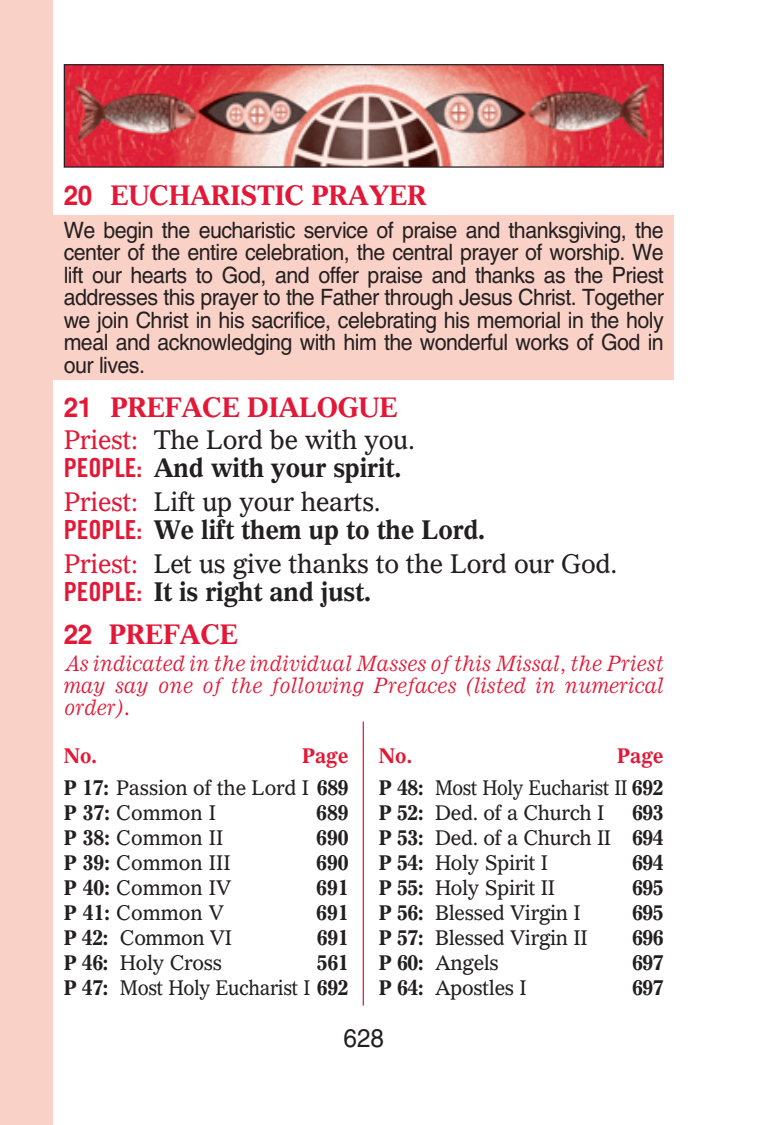
<style>
.page{position:relative;width:765px;height:1125px;background:#fff}
.page>*{position:absolute;margin:0;border:0;box-sizing:border-box;transform-origin:0 0}
.t1{font:700 27.5px "Gazette LH";letter-spacing:-.015em;color:#e31837;scale:.95 1}
.t2{font:700 26.25px/27.5px "Gazette LH";letter-spacing:-.015em;color:#231f20;scale:.95 1}
.t3{font:26.25px/27.5px "Gazette LH";letter-spacing:-.015em;color:#231f20;scale:.95 1}
.t4{font:25.5px "Helvetica";color:#231f20;scale:.95 1}
.t5{font:22.5px/22.5px "Helvetica";letter-spacing:-.025em;color:#231f20;text-align:justify;scale:.95 1}
.t6{font:italic 22px/22px "Ionic";letter-spacing:-.015em;color:#e31837;text-align:justify;scale:.95 1}
.t7{font:20.5px/25px "Gazette LH";letter-spacing:-.02em;color:#231f20;text-align:right;scale:.95 1}
.t8{font:20.5px "Gazette LH";color:#231f20;scale:.95 1}
.t9{font:700 20.5px "Gazette LH";letter-spacing:-.02em;color:#231f20;scale:.95 1}
.t10{font:20.5px/32.5px "Gazette LH";letter-spacing:-.02em;color:#231f20;text-align:right;scale:.88 1}
.t11{font:20.5px/25px "Gazette LH";letter-spacing:-.02em;color:#231f20;text-align:right;scale:.9 1}
.t12{font:700 20.5px "Gazette LH";color:#e31837;scale:.95 1}
.s1{font-family:"Helvetica"}
.s2{font-weight:400;color:#e31837}
.s3{font-weight:400}
.s4{font-family:"Trade Gothic Bold Cond Twenty";font-weight:400;color:#e31837}
.s5{color:#e31837}
.s6{font-family:"Trade Gothic Bold Cond Twenty";color:#e31837}
.s7{font-weight:700}
.s8{font-weight:700;color:#e31837}
</style>
<div class="page">
<div style="left:0;top:0;width:53px;height:1125px;background:#f9d1c6"></div>
<div style="left:38px;top:215px;width:636px;height:165px;background:#f9d1c6"></div>
<hr style="left:363px;top:721px;width:1px;height:285px;background:#e31837">
<img style="left:66px;top:66px;width:596px;height:100px">
<div style="left:64px;top:64px;width:600px;height:104px;border:1px solid #231f20"></div>
<p class="t1" style="left:64px;top:177px;width:384px"><span class="s1">20</span> EUCHARISTIC PRAYER</p>
<p class="t5" style="left:64px;top:219px;width:633px">We begin the eucharistic service of praise and thanksgiving, the center of the entire celebration, the central prayer of worship. We lift our hearts to God, and offer praise and thanks as the Priest addresses this prayer to the Father through Jesus Christ. Together we join Christ in his sacrifice, celebrating his memorial in the holy meal and acknowledging with him the wonderful works of God in our lives.</p>
<p class="t1" style="left:64px;top:389px;width:353px"><span class="s1">21</span> PREFACE DIALOGUE</p>
<p class="t2" style="left:64px;top:426px;width:371px"><span class="s2">Priest:</span> <span class="s3">The Lord be with you.<br></span><span class="s4">PEOPLE:</span> And with your spirit.</p>
<p class="t2" style="left:64px;top:488px;width:445px"><span class="s2">Priest:</span> <span class="s3">Lift up your hearts.<br></span><span class="s4">PEOPLE:</span> We lift them up to the Lord.</p>
<p class="t3" style="left:64px;top:550px;width:584px"><span class="s5">Priest:</span> Let us give thanks to the Lord our God.<br><span class="s6">PEOPLE:</span> <span class="s7">It is right and just.</span></p>
<p class="t1" style="left:64px;top:617px;width:185px"><span class="s1">22</span> PREFACE</p>
<p class="t6" style="left:64px;top:652px;width:633px">As indicated in the individual Masses of this Missal, the Priest may say one of the following Prefaces (listed in numerical order).</p>
<p class="t12" style="left:64px;top:742px;width:37px">No.</p>
<p class="t12" style="left:379px;top:742px;width:37px">No.</p>
<p class="t10" style="left:379px;top:739px;width:325px"><span class="s8">Page<br></span><span class="s7">P 48:</span> Most Holy Eucharist II <span class="s7">692</span></p>
<p class="t7" style="left:379px;top:800px;width:239px"><span class="s7">P 52:</span> Ded. of a Church I</p>
<p class="t7" style="left:64px;top:739px;width:302px;line-height:32.5px"><span class="s8">Page<br></span><span class="s7">P 17:</span> Passion of the Lord I <span class="s7">689</span></p>
<p class="t7" style="left:64px;top:800px;width:162px"><span class="s7">P 37:</span> Common I</p>
<p class="t9" style="left:316px;top:800px;width:36px">689</p>
<p class="t8" style="left:64px;top:825px;width:170px"><span class="s7">P 38:</span> Common II</p>
<p class="t9" style="left:316px;top:825px;width:36px">690</p>
<p class="t8" style="left:64px;top:850px;width:177px"><span class="s7">P 39:</span> Common III</p>
<p class="t9" style="left:316px;top:850px;width:36px">690</p>
<p class="t8" style="left:64px;top:875px;width:178px"><span class="s7">P 40:</span> Common IV</p>
<p class="t9" style="left:316px;top:875px;width:36px">691</p>
<p class="t7" style="left:64px;top:900px;width:170px"><span class="s7">P 41:</span> Common V</p>
<p class="t9" style="left:316px;top:900px;width:36px">691</p>
<p class="t7" style="left:64px;top:925px;width:179px"><span class="s7">P 42:</span> Common VI</p>
<p class="t9" style="left:317px;top:925px;width:35px">691</p>
<p class="t7" style="left:64px;top:950px;width:168px"><span class="s7">P 46:</span> Holy Cross</p>
<p class="t7" style="left:379px;top:800px;width:302px;text-align:justify;text-indent:253px"><span class="s7">693<br>P 53:</span> Ded. of a Church II <span class="s7">694<br>P 54:</span> Holy Spirit I</p>
<p class="t9" style="left:632px;top:850px;width:35px">694</p>
<p class="t7" style="left:379px;top:875px;width:187px"><span class="s7">P 55:</span> Holy Spirit II</p>
<p class="t9" style="left:632px;top:875px;width:35px">695</p>
<p class="t7" style="left:379px;top:900px;width:214px"><span class="s7">P 56:</span> Blessed Virgin I</p>
<p class="t9" style="left:632px;top:900px;width:35px">695</p>
<p class="t7" style="left:379px;top:925px;width:221px"><span class="s7">P 57:</span> Blessed Virgin II</p>
<p class="t9" style="left:632px;top:925px;width:35px">696</p>
<p class="t7" style="left:379px;top:950px;width:128px"><span class="s7">P 60:</span> Angels</p>
<p class="t9" style="left:632px;top:950px;width:35px">697</p>
<p class="t7" style="left:379px;top:975px;width:157px"><span class="s7">P 64:</span> Apostles I</p>
<p class="t9" style="left:632px;top:975px;width:35px">697</p>
<p class="t11" style="left:64px;top:950px;width:318px"><span class="s7">561<br>P 47:</span> Most Holy Eucharist I <span class="s7">692</span></p>
<p class="t4" style="left:343px;top:1024px;width:44px">628</p>
</div>
